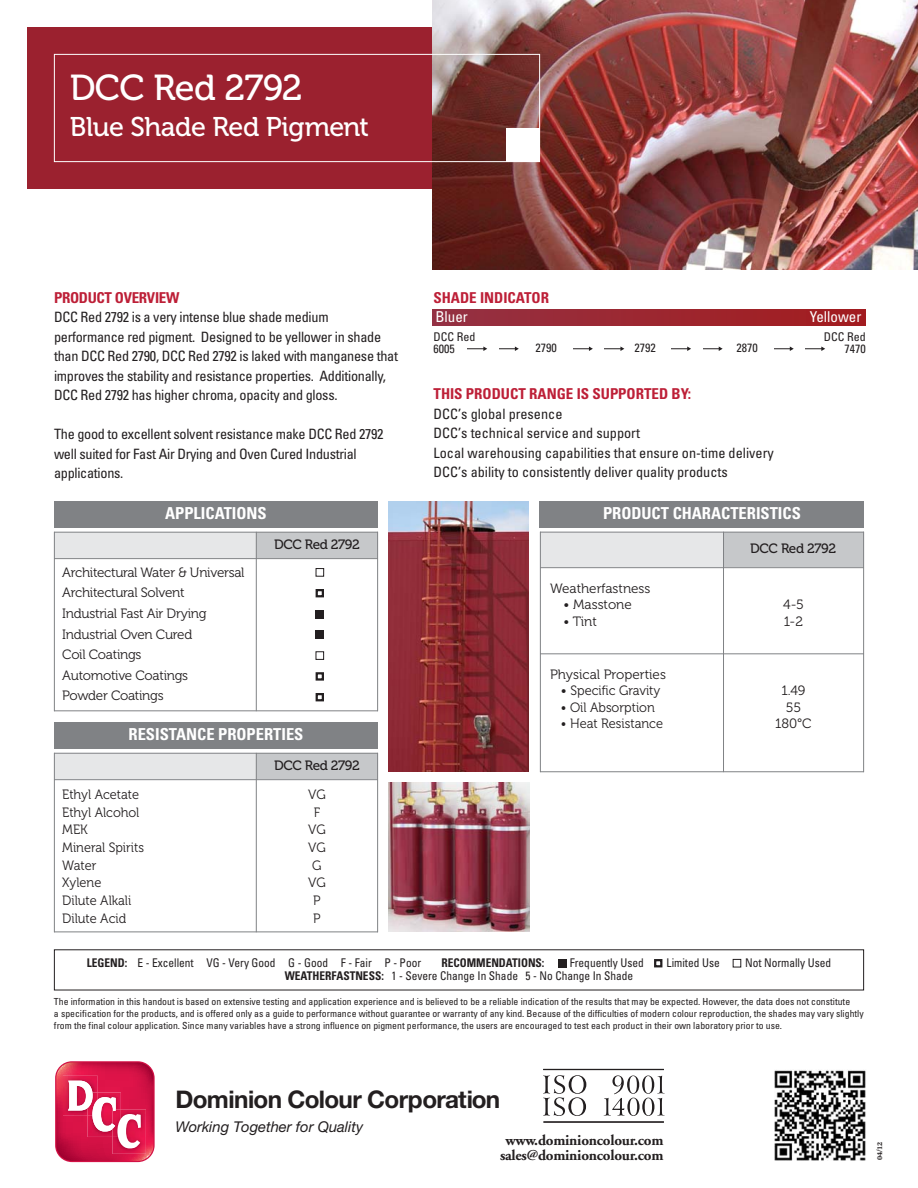
<style>
.page{position:relative;width:918px;height:1188px;background:#fff}
.page>*{position:absolute;margin:0;border:0;box-sizing:border-box;transform-origin:0 0}
.t1{font:36px "Museo 500";letter-spacing:-.015em;color:#fff}
.t2{font:27px "Museo 500";letter-spacing:-.015em;color:#fff}
.t3{font:700 24.3px "Helvetica Neue";letter-spacing:-.025em;color:#231f20}
.t4{font:700 condensed 16.5px "Univers";color:#fff}
.t5{font:700 15px/15px "Adobe Garamond";letter-spacing:-.015em;color:#231f20;text-align:center}
.t6{font:700 condensed 15px "Univers";color:#bd1f37}
.t7{font:700 condensed 15px "Univers";letter-spacing:-.02em;color:#bd1f37}
.t8{font:condensed 15px "Univers";color:#fff}
.t9{font:italic 14.85px "Helvetica Neue";color:#231f20}
.t10{font:condensed 14.25px/19.5px "Univers";letter-spacing:-.02em;color:#231f20}
.t11{font:condensed 14.25px/19.5px "Univers";color:#231f20}
.t12{font:13.5px/20.7px "Museo 300";letter-spacing:-.01em;color:#231f20}
.t13{font:13.5px/17.7px "Museo 300";letter-spacing:-.01em;color:#231f20;scale:.95 1}
.t14{font:13.5px "Museo 500";letter-spacing:-.025em;color:#231f20}
.t15{font:condensed 12px "Univers";color:#231f20;scale:.95 1}
.t16{font:condensed 12px/12px "Univers";color:#231f20}
.t17{font:700 condensed 12px "Univers";color:#231f20;scale:.95 1}
.t18{font:condensed 9.75px/12px "Univers";color:#231f20}
.t19{font:700 7.5px "Melior";color:#231f20}
.s1{font-weight:700}
</style>
<div class="page">
<div style="left:432px;top:309px;width:434px;height:16px;background:linear-gradient(to right,#943143,#a31c1e)"></div>
<div style="left:54px;top:501px;width:324px;height:27px;background:#808285"></div>
<div style="left:54px;top:532px;width:202px;height:27px;background:#e6e7e8"></div>
<div style="left:256px;top:532px;width:122px;height:27px;background:#c6c8ca"></div>
<hr style="left:54px;top:532px;width:1px;height:179px;background:#808285">
<hr style="left:256px;top:532px;width:1px;height:179px;background:#808285">
<hr style="left:377px;top:532px;width:1px;height:179px;background:#808285">
<hr style="left:54px;top:532px;width:324px;height:1px;background:#808285">
<hr style="left:54px;top:558px;width:324px;height:1px;background:#808285">
<hr style="left:54px;top:710px;width:324px;height:1px;background:#808285">
<div style="left:540px;top:501px;width:324px;height:27px;background:#808285"></div>
<div style="left:540px;top:532px;width:184px;height:36px;background:#e6e7e8"></div>
<div style="left:724px;top:532px;width:140px;height:36px;background:#c6c8ca"></div>
<hr style="left:540px;top:532px;width:1px;height:240px;background:#808285">
<hr style="left:723px;top:532px;width:1px;height:240px;background:#808285">
<hr style="left:863px;top:532px;width:1px;height:240px;background:#808285">
<hr style="left:540px;top:532px;width:324px;height:1px;background:#808285">
<hr style="left:540px;top:567px;width:324px;height:1px;background:#808285">
<hr style="left:540px;top:653px;width:324px;height:1px;background:#808285">
<hr style="left:540px;top:771px;width:324px;height:1px;background:#808285">
<img style="left:388px;top:501px;width:141px;height:270px">
<div style="left:27px;top:27px;width:405px;height:162px;background:#9b212f"></div>
<img style="left:432px;top:0;width:486px;height:270px">
<div style="left:54px;top:54px;width:486px;height:108px;border:1px solid #fff"></div>
<div style="left:506px;top:128px;width:34px;height:34px;background:#fff"></div>
<div style="left:316px;top:568px;width:8px;height:9px;border:1px solid #231f20"></div>
<div style="left:316px;top:589px;width:8px;height:8px;border:2px solid #231f20"></div>
<div style="left:316px;top:610px;width:8px;height:8px;background:#231f20"></div>
<div style="left:316px;top:631px;width:8px;height:8px;background:#231f20"></div>
<div style="left:316px;top:672px;width:8px;height:9px;border:2px solid #231f20"></div>
<div style="left:316px;top:693px;width:8px;height:8px;border:2px solid #231f20"></div>
<div style="left:54px;top:722px;width:324px;height:27px;background:#808285"></div>
<div style="left:54px;top:753px;width:202px;height:27px;background:#e6e7e8"></div>
<div style="left:256px;top:753px;width:122px;height:27px;background:#c6c8ca"></div>
<hr style="left:54px;top:753px;width:1px;height:179px;background:#808285">
<hr style="left:256px;top:753px;width:1px;height:179px;background:#808285">
<hr style="left:377px;top:753px;width:1px;height:179px;background:#808285">
<hr style="left:54px;top:753px;width:324px;height:1px;background:#808285">
<hr style="left:54px;top:779px;width:324px;height:1px;background:#808285">
<hr style="left:54px;top:932px;width:324px;height:1px;background:#808285">
<div style="left:654px;top:959px;width:8px;height:8px;border:2px solid #231f20"></div>
<div style="left:316px;top:651px;width:8px;height:9px;border:1px solid #231f20"></div>
<div style="left:558px;top:959px;width:8px;height:9px;background:#231f20"></div>
<div style="left:733px;top:959px;width:8px;height:8px;border:1px solid #231f20"></div>
<svg style="left:774px;top:346px;width:20px;height:5px"></svg>
<svg style="left:806px;top:346px;width:19px;height:5px"></svg>
<svg style="left:672px;top:346px;width:19px;height:5px"></svg>
<svg style="left:703px;top:346px;width:20px;height:5px"></svg>
<svg style="left:573px;top:346px;width:20px;height:5px"></svg>
<svg style="left:605px;top:346px;width:19px;height:5px"></svg>
<svg style="left:468px;top:346px;width:19px;height:5px"></svg>
<svg style="left:499px;top:346px;width:20px;height:5px"></svg>
<svg style="left:55px;top:1061px;width:100px;height:102px;background:#db3e67"></svg>
<svg style="left:543px;top:1075px;width:122px;height:41px"></svg>
<hr style="left:543px;top:1069px;width:121px;height:1px;background:#231f20">
<hr style="left:543px;top:1121px;width:121px;height:2px;background:#231f20">
<img style="left:388px;top:782px;width:141px;height:149px">
<img style="left:774px;top:1070px;width:92px;height:91px">
<h1 class="t1" style="left:70px;top:75px;width:234px">DCC Red 2792</h1>
<h2 class="t2" style="left:70px;top:117px;width:301px">Blue Shade Red Pigment</h2>
<h3 class="t7" style="left:54px;top:292px;width:127px">PRODUCT OVERVIEW</h3>
<p class="t10" style="left:54px;top:309px;width:346px">DCC Red 2792 is a very intense blue shade medium performance red pigment. Designed to be yellower in shade than DCC Red 2790, DCC Red 2792 is laked with manganese that improves the stability and resistance properties. Additionally, DCC Red 2792 has higher chroma, opacity and gloss.</p>
<h3 class="t10" style="left:54px;top:426px;width:331px">The good to excellent solvent resistance make DCC Red 2792 well suited for Fast Air Drying and Oven Cured Industrial applications.</h3>
<h3 class="t4" style="left:165px;top:507px;width:103px">APPLICATIONS</h3>
<h3 class="t12" style="left:62px;top:563px;width:184px">Architectural Water &amp; Universal<br>Architectural Solvent<br>Industrial Fast Air Drying<br>Industrial Oven Cured<br>Coil Coatings<br>Automotive Coatings<br>Powder Coatings</h3>
<h3 class="t14" style="left:274px;top:539px;width:87px">DCC Red 2792</h3>
<h3 class="t4" style="left:129px;top:728px;width:176px">RESISTANCE PROPERTIES</h3>
<h3 class="t14" style="left:274px;top:760px;width:87px">DCC Red 2792</h3>
<h3 class="t13" style="left:62px;top:787px;width:88px">Ethyl Acetate<br>Ethyl Alcohol<br>MEK<br>Mineral Spirits<br>Water<br>Xylene<br>Dilute Alkali<br>Dilute Acid</h3>
<h3 class="t13" style="left:308px;top:787px;width:20px;text-align:center">VG<br>F<br>VG<br>VG<br>G<br>VG<br>P<br>P</h3>
<h3 class="t6" style="left:434px;top:292px;width:117px">SHADE INDICATOR</h3>
<p class="t16" style="left:434px;top:331px;width:43px">DCC Red<br>6005</p>
<h3 class="t8" style="left:435px;top:311px;width:34px">Bluer</h3>
<h3 class="t8" style="left:810px;top:311px;width:53px">Yellower</h3>
<p class="t16" style="left:824px;top:331px;width:43px;text-align:right">DCC Red<br>7470</p>
<p class="t16" style="left:536px;top:343px;width:23px">2790</p>
<p class="t16" style="left:635px;top:343px;width:23px">2792</p>
<p class="t16" style="left:737px;top:343px;width:23px">2870</p>
<h3 class="t6" style="left:434px;top:388px;width:259px">THIS PRODUCT RANGE IS SUPPORTED BY:</h3>
<h3 class="t11" style="left:434px;top:405px;width:342px">DCC’s global presence<br>DCC’s technical service and support<br>Local warehousing capabilities that ensure on-time delivery DCC’s ability to consistently deliver quality products</h3>
<h3 class="t4" style="left:603px;top:507px;width:199px">PRODUCT CHARACTERISTICS</h3>
<h3 class="t14" style="left:750px;top:544px;width:87px">DCC Red 2792</h3>
<h3 class="t12" style="left:550px;top:579px;width:102px">Weatherfastness</h3>
<h3 class="t12" style="left:564px;top:596px;width:70px">• Masstone</h3>
<h3 class="t12" style="left:564px;top:612px;width:35px">• Tint</h3>
<h3 class="t12" style="left:550px;top:665px;width:117px">Physical Properties</h3>
<h3 class="t12" style="left:561px;top:681px;width:101px">• Specific Gravity</h3>
<h3 class="t13" style="left:561px;top:699px;width:100px">• Oil Absorption</h3>
<h3 class="t13" style="left:561px;top:716px;width:109px">• Heat Resistance</h3>
<h3 class="t12" style="left:783px;top:598px;width:22px;line-height:16.5px">4-5<br>1-2</h3>
<h3 class="t12" style="left:775px;top:684px;width:38px;line-height:16.5px;text-align:center">1.49<br>55<br>180°C</h3>
<p class="t15" style="left:87px;top:958px;width:353px"><span class="s1">LEGEND:</span> E - Excellent VG - Very Good G - Good F - Fair P - Poor</p>
<p class="t17" style="left:441px;top:958px;width:110px">RECOMMENDATIONS:</p>
<p class="t15" style="left:570px;top:958px;width:79px">Frequently Used</p>
<p class="t15" style="left:667px;top:958px;width:57px">Limited Use</p>
<p class="t15" style="left:745px;top:958px;width:92px">Not Normally Used</p>
<p class="t15" style="left:285px;top:972px;width:368px"><span class="s1">WEATHERFASTNESS:</span> 1 - Severe Change In Shade 5 - No Change In Shade</p>
<p class="t18" style="left:54px;top:997px;width:811px">The information in this handout is based on extensive testing and application experience and is believed to be a reliable indication of the results that may be expected. However, the data does not constitute<br>a specification for the products, and is offered only as a guide to performance without guarantee or warranty of any kind. Because of the difficulties of modern colour reproduction, the shades may vary slightly from the final colour application. Since many variables have a strong influence on pigment performance, the users are encouraged to test each product in their own laboratory prior to use.</p>
<h3 class="t3" style="left:176px;top:1085px;width:326px">Dominion Colour Corporation</h3>
<h3 class="t9" style="left:176px;top:1118px;width:189px">Working Together for Quality</h3>
<h3 class="t5" style="left:500px;top:1134px;width:165px">www.dominioncolour.com sales@dominioncolour.com</h3>
<p class="t19" style="left:877px;top:1160px;width:20px;rotate:-90deg">04/12</p>
</div>
